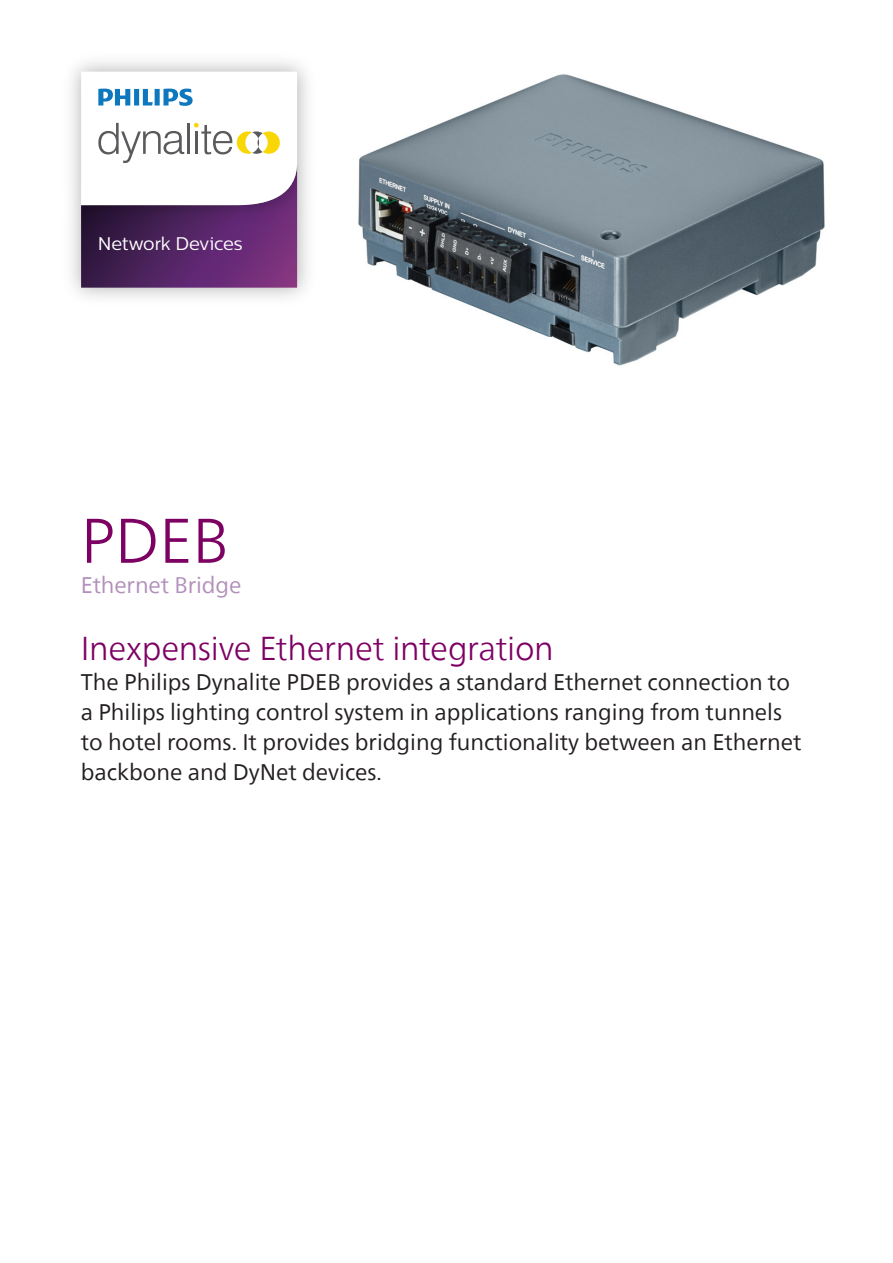
<style>
.page{position:relative;width:893px;height:1263px;background:#fff}
.page>*{position:absolute;margin:0;border:0;box-sizing:border-box;transform-origin:0 0}
.Cover_Product_Name{font:300 63px "Neue Frutiger World";color:#7d0063}
.Cover_Wow_Statement{font:300 33px "Neue Frutiger World";letter-spacing:-.01em;color:#7d0063}
.Cover_Overview__15pt{font:22.5px/30px "Neue Frutiger World";color:#231f20}
.Cover_Product_Identi{font:22.5px "Neue Frutiger World";letter-spacing:-.005em;color:#b390bb}
.t1{font:18.3px "Centrale Sans";letter-spacing:-.01em;color:#fff}
</style>
<div class="page">
<img style="left:71px;top:231px;width:237px;height:67px">
<img style="left:71px;top:61px;width:237px;height:170px">
<svg style="left:81px;top:72px;width:216px;height:216px"></svg>
<img style="left:358px;top:74px;width:467px;height:292px">
<p class="t1" style="left:98px;top:233px;width:146px">Network Devices</p>
<p class="Cover_Product_Name" style="left:81px;top:492px;width:149px">PDEB</p>
<p class="Cover_Product_Identi" style="left:81px;top:567px;width:162px">Ethernet Bridge</p>
<p class="Cover_Wow_Statement" style="left:81px;top:623px;width:474px">Inexpensive Ethernet integration</p>
<p class="Cover_Overview__15pt" style="left:81px;top:667px;width:722px">The Philips Dynalite PDEB provides a standard Ethernet connection to a Philips lighting control system in applications ranging from tunnels to hotel rooms. It provides bridging functionality between an Ethernet backbone and DyNet devices.</p>
</div>
